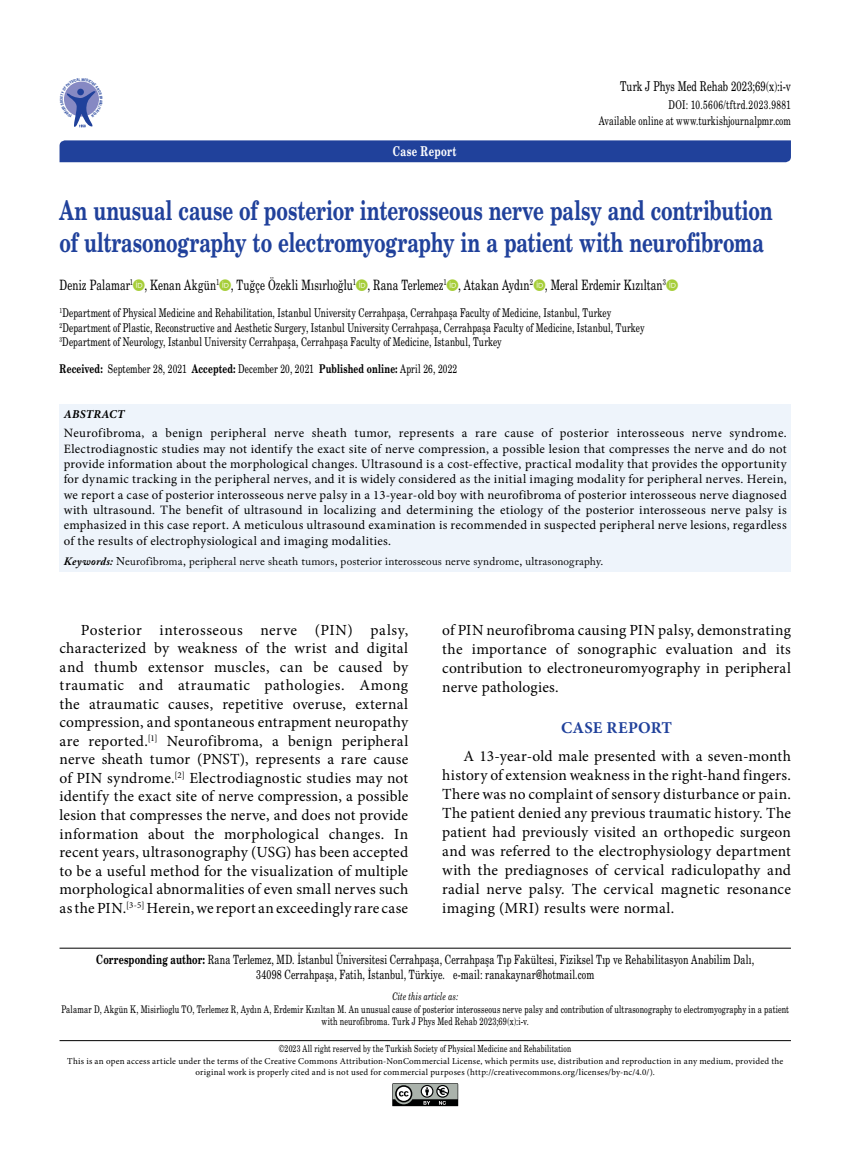
<style>
.page{position:relative;width:859px;height:1170px;background:#fff}
.page>*{position:absolute;margin:0;border:0;box-sizing:border-box;transform-origin:0 0}
.t1{font:27px/32.4px "Madison Bold Tr";letter-spacing:-.005em;color:#20419b}
.t2{font:700 16.5px "Minion Pro";letter-spacing:.015em;color:#20419b}
.t3{font:15.45px/18.6px "Minion Pro";letter-spacing:.01em;color:#000;text-align:justify}
.t4{font:14.25px "Madison Tr";letter-spacing:.01em;color:#000}
.t5{font:13.5px "Madison Tr";letter-spacing:.005em;color:#000}
.t6{font:13.5px "Madison Bold Tr";letter-spacing:.025em;color:#fff}
.t7{font:12.75px/15.3px "Minion Pro";letter-spacing:.02em;color:#000;text-align:justify}
.t8{font:12.75px/15.3px "Madison Tr";letter-spacing:.01em;color:#000;text-align:center}
.t9{font:12px/14.4px "Madison Tr";letter-spacing:.01em;color:#000;text-align:right}
.t10{font:italic 700 12px "Minion Pro";letter-spacing:.015em;color:#000}
.t11{font:11.25px "Adobe Caslon Pro";letter-spacing:.015em;color:#000}
.t12{font:10.5px/12.6px "Madison Tr";letter-spacing:.015em;color:#000;text-align:center}
.t13{font:10.5px "Madison Italic Tr";letter-spacing:.015em;color:#000}
.t14{font:9.75px "Madison Tr";letter-spacing:.02em;color:#000}
.t15{font:9px/10.8px "Minion Pro";letter-spacing:.02em;color:#000;text-align:center}
.t16{font:3.6px "Helvetica Cond Bold Tr";color:#20419b}
.s1{font-family:"Madison Bold Tr"}
.s2{font-weight:700;font-style:italic}
</style>
<div class="page">
<div style="left:60px;top:140px;width:731px;height:22px;background:#20419b"></div>
<div style="left:60px;top:404px;width:731px;height:168px;background:#eef4fb"></div>
<hr style="left:60px;top:947px;width:731px;height:1px;background:#000">
<hr style="left:60px;top:1040px;width:731px;height:1px;background:#000">
<svg style="left:392px;top:1083px;width:66px;height:23px"></svg>
<svg style="left:64px;top:81px;width:35px;height:47px"></svg>
<p class="t16" style="left:59px;top:100px;width:4px;rotate:-90deg">C</p>
<p class="t6" style="left:393px;top:143px;width:65px">Case Report</p>
<p class="t5" style="left:620px;top:78px;width:172px">Turk J Phys Med Rehab 2023;69(x):i-v</p>
<p class="t9" style="left:599px;top:97px;width:194px;line-height:15.6px">DOI: 10.5606/tftrd.2023.9881<br>Available online at www.turkishjournalpmr.com</p>
<h1 class="t1" style="left:60px;top:193px;width:715px">An unusual cause of posterior interosseous nerve palsy and contribution of ultrasonography to electromyography in a patient with neurofibroma</h1>
<p class="t4" style="left:60px;top:276px;width:608px">Deniz Palamar<sup>1</sup> , Kenan Akgün<sup>1</sup> , Tuğçe Özekli Mısırlıoğlu<sup>1</sup> , Rana Terlemez<sup>1</sup> , Atakan Aydın<sup>2</sup> , Meral Erdemir Kızıltan<sup>3</sup></p>
<p class="t9" style="left:60px;top:305px;width:587px;text-align:left"><sup>1</sup>Department of Physical Medicine and Rehabilitation, Istanbul University Cerrahpaşa, Cerrahpaşa Faculty of Medicine, Istanbul, Turkey<br><sup>2</sup>Department of Plastic, Reconstructive and Aesthetic Surgery, Istanbul University Cerrahpaşa, Cerrahpaşa Faculty of Medicine, Istanbul, Turkey<br><sup>3</sup>Department of Neurology, Istanbul University Cerrahpaşa, Cerrahpaşa Faculty of Medicine, Istanbul, Turkey</p>
<p class="t9" style="left:60px;top:361px;width:399px"><span class="s1">Received:</span> September 28, 2021 <span class="s1">Accepted:</span> December 20, 2021 <span class="s1">Published online:</span> April 26, 2022</p>
<p class="t10" style="left:64px;top:405px;width:62px">ABSTRACT</p>
<p class="t7" style="left:64px;top:425px;width:724px">Neurofibroma, a benign peripheral nerve sheath tumor, represents a rare cause of posterior interosseous nerve syndrome.<br>Electrodiagnostic studies may not identify the exact site of nerve compression, a possible lesion that compresses the nerve and do not provide information about the morphological changes. Ultrasound is a cost-effective, practical modality that provides the opportunity for dynamic tracking in the peripheral nerves, and it is widely considered as the initial imaging modality for peripheral nerves. Herein, we report a case of posterior interosseous nerve palsy in a 13-year-old boy with neurofibroma of posterior interosseous nerve diagnosed with ultrasound. The benefit of ultrasound in localizing and determining the etiology of the posterior interosseous nerve palsy is emphasized in this case report. A meticulous ultrasound examination is recommended in suspected peripheral nerve lesions, regardless of the results of electrophysiological and imaging modalities.</p>
<p class="t11" style="left:64px;top:554px;width:541px"><span class="s2">Keywords:</span> Neurofibroma, peripheral nerve sheath tumors, posterior interosseous nerve syndrome, ultrasonography.</p>
<p class="t3" style="left:60px;top:620px;width:350px;text-indent:21px">Posterior interosseous nerve (PIN) palsy, characterized by weakness of the wrist and digital and thumb extensor muscles, can be caused by traumatic and atraumatic pathologies. Among the atraumatic causes, repetitive overuse, external compression, and spontaneous entrapment neuropathy are reported.<sup>[1]</sup> Neurofibroma, a benign peripheral nerve sheath tumor (PNST), represents a rare cause of PIN syndrome.<sup>[2]</sup> Electrodiagnostic studies may not identify the exact site of nerve compression, a possible lesion that compresses the nerve, and does not provide information about the morphological changes. In recent years, ultrasonography (USG) has been accepted to be a useful method for the visualization of multiple morphological abnormalities of even small nerves such as the PIN.<sup>[3-5]</sup> Herein, we report an exceedingly rare case</p>
<p class="t3" style="left:442px;top:620px;width:350px;line-height:19px">of PIN neurofibroma causing PIN palsy, demonstrating the importance of sonographic evaluation and its contribution to electroneuromyography in peripheral nerve pathologies.</p>
<p class="t2" style="left:561px;top:716px;width:112px">CASE REPORT</p>
<p class="t3" style="left:442px;top:746px;width:350px;line-height:19px;text-indent:21px">A 13-year-old male presented with a seven-month history of extension weakness in the right-hand fingers.<br>There was no complaint of sensory disturbance or pain.<br>The patient denied any previous traumatic history. The patient had previously visited an orthopedic surgeon and was referred to the electrophysiology department with the prediagnoses of cervical radiculopathy and radial nerve palsy. The cervical magnetic resonance imaging (MRI) results were normal.</p>
<p class="t8" style="left:96px;top:951px;width:659px"><span class="s1">Corresponding author:</span> Rana Terlemez, MD. İstanbul Üniversitesi Cerrahpaşa, Cerrahpaşa Tıp Fakültesi, Fiziksel Tıp ve Rehabilitasyon Anabilim Dalı,<br>34098 Cerrahpaşa, Fatih, İstanbul, Türkiye. e-mail: ranakaynar@hotmail.com</p>
<p class="t13" style="left:392px;top:989px;width:67px">Cite this article as:</p>
<p class="t12" style="left:61px;top:1002px;width:729px">Palamar D, Akgün K, Misirlioglu TO, Terlemez R, Aydın A, Erdemir Kızıltan M. An unusual cause of posterior interosseous nerve palsy and contribution of ultrasonography to electromyography in a patient with neurofibroma. Turk J Phys Med Rehab 2023;69(x):i-v.</p>
<p class="t15" style="left:67px;top:1055px;width:717px">This is an open access article under the terms of the Creative Commons Attribution-NonCommercial License, which permits use, distribution and reproduction in any medium, provided the original work is properly cited and is not used for commercial purposes (http://creativecommons.org/licenses/by-nc/4.0/).</p>
<p class="t14" style="left:279px;top:1042px;width:293px">©2023 All right reserved by the Turkish Society of Physical Medicine and Rehabilitation</p>
</div>
